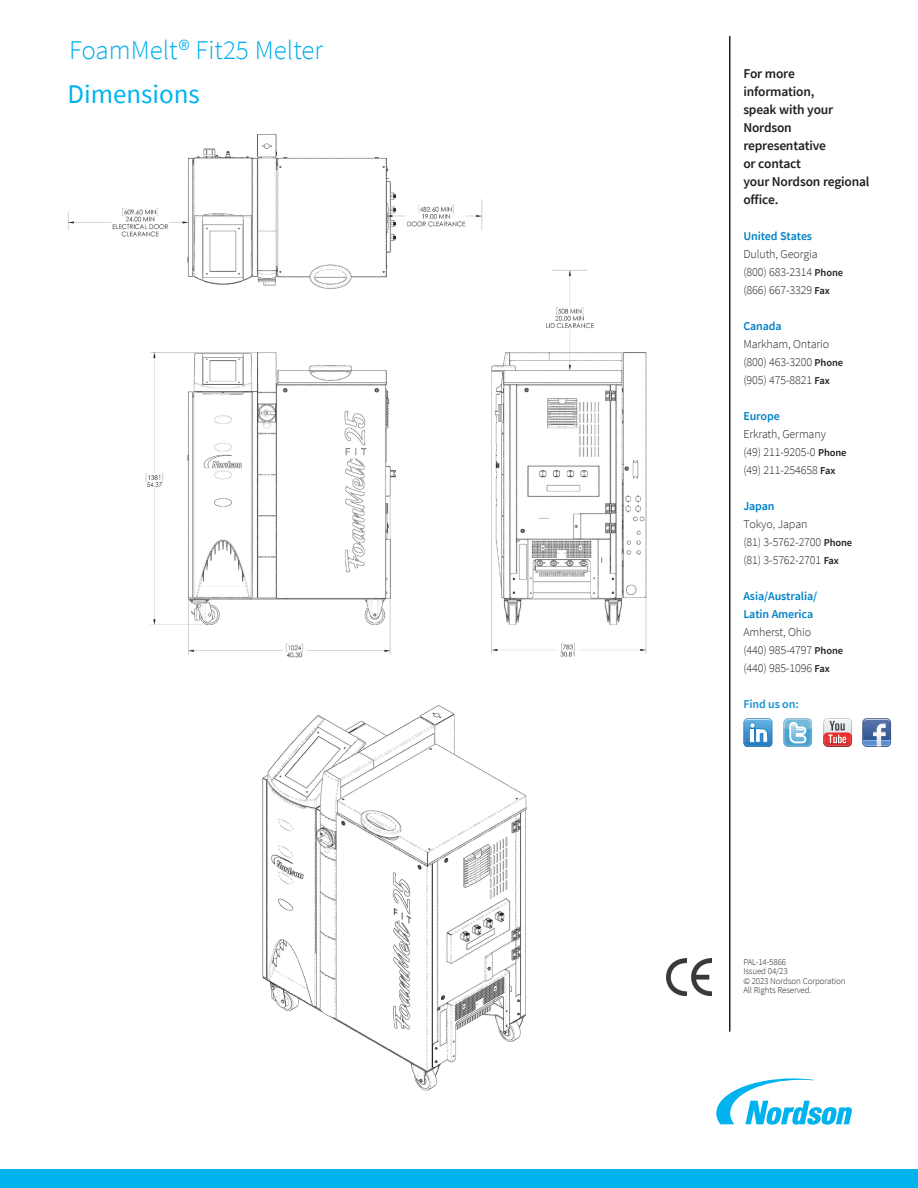
<style>
.page{position:relative;width:918px;height:1188px;background:#fff}
.page>*{position:absolute;margin:0;border:0;box-sizing:border-box;transform-origin:0 0}
.t1{font:300 27px "Source Sans Pro";color:#00aeef}
.t2{font:27px "Source Sans Pro";color:#00b3ee}
.t3{font:600 13.5px/18px "Source Sans Pro";letter-spacing:-.015em;color:#231f20}
.t4{font:300 12px "Source Sans Pro";letter-spacing:-.01em;color:#231f20}
.t5{font:600 12px/18px "Source Sans Pro";letter-spacing:-.01em;color:#0082c8}
.t6{font:600 12px "Source Sans Pro";letter-spacing:-.01em;color:#1592d1}
.t7{font:300 9px "Source Sans Pro";letter-spacing:-.015em;color:#231f20}
.s1{font-weight:600;font-size:10.5px}
</style>
<div class="page">
<hr style="left:729px;top:36px;width:1px;height:996px;background:#231f20">
<svg style="left:862px;top:718px;width:29px;height:29px"></svg>
<svg style="left:783px;top:718px;width:29px;height:29px"></svg>
<svg style="left:783px;top:718px;width:29px;height:28px"></svg>
<svg style="left:823px;top:718px;width:29px;height:29px"></svg>
<svg style="left:743px;top:718px;width:29px;height:29px"></svg>
<img style="left:667px;top:959px;width:45px;height:37px">
<div style="left:0;top:1170px;width:918px;height:18px;background:#00b3ee"></div>
<svg style="left:716px;top:1078px;width:136px;height:47px"></svg>
<img style="left:68px;top:134px;width:579px;height:524px">
<img style="left:262px;top:705px;width:265px;height:386px">
<p class="t1" style="left:69px;top:34px;width:256px">FoamMelt® Fit25 Melter</p>
<p class="t2" style="left:68px;top:76px;width:134px">Dimensions</p>
<p class="t3" style="left:743px;top:64px;width:128px">For more<br>information,<br>speak with your<br>Nordson representative<br>or contact<br>your Nordson regional office.</p>
<p class="t5" style="left:743px;top:227px;width:70px">United States</p>
<p class="t4" style="left:743px;top:246px;width:76px">Duluth, Georgia</p>
<p class="t4" style="left:743px;top:264px;width:101px">(800) 683-2314 <span class="s1">Phone</span></p>
<p class="t4" style="left:743px;top:282px;width:88px">(866) 667-3329 <span class="s1">Fax</span></p>
<p class="t5" style="left:743px;top:317px;width:40px">Canada</p>
<p class="t4" style="left:743px;top:336px;width:87px">Markham, Ontario</p>
<p class="t4" style="left:743px;top:354px;width:101px">(800) 463-3200 <span class="s1">Phone</span></p>
<p class="t4" style="left:743px;top:372px;width:88px">(905) 475-8821 <span class="s1">Fax</span></p>
<p class="t5" style="left:743px;top:407px;width:38px">Europe</p>
<p class="t4" style="left:743px;top:426px;width:84px">Erkrath, Germany</p>
<p class="t4" style="left:743px;top:444px;width:105px">(49) 211-9205-0 <span class="s1">Phone</span></p>
<p class="t4" style="left:743px;top:462px;width:94px">(49) 211-254658 <span class="s1">Fax</span></p>
<p class="t5" style="left:743px;top:497px;width:33px">Japan</p>
<p class="t4" style="left:743px;top:516px;width:66px">Tokyo, Japan</p>
<p class="t4" style="left:743px;top:534px;width:110px">(81) 3-5762-2700 <span class="s1">Phone</span></p>
<p class="t4" style="left:743px;top:552px;width:97px">(81) 3-5762-2701 <span class="s1">Fax</span></p>
<p class="t5" style="left:743px;top:587px;width:75px">Asia/Australia/<br>Latin America</p>
<p class="t4" style="left:743px;top:624px;width:69px">Amherst, Ohio</p>
<p class="t4" style="left:743px;top:642px;width:101px">(440) 985-4797 <span class="s1">Phone</span></p>
<p class="t4" style="left:743px;top:660px;width:88px">(440) 985-1096 <span class="s1">Fax</span></p>
<p class="t6" style="left:743px;top:696px;width:57px">Find us on:</p>
<p class="t7" style="left:743px;top:957px;width:44px">PAL-14-5866</p>
<p class="t7" style="left:743px;top:966px;width:46px">Issued 04/23</p>
<p class="t7" style="left:743px;top:975px;width:104px">© 2023 Nordson Corporation</p>
<p class="t7" style="left:743px;top:985px;width:70px">All Rights Reserved.</p>
</div>
